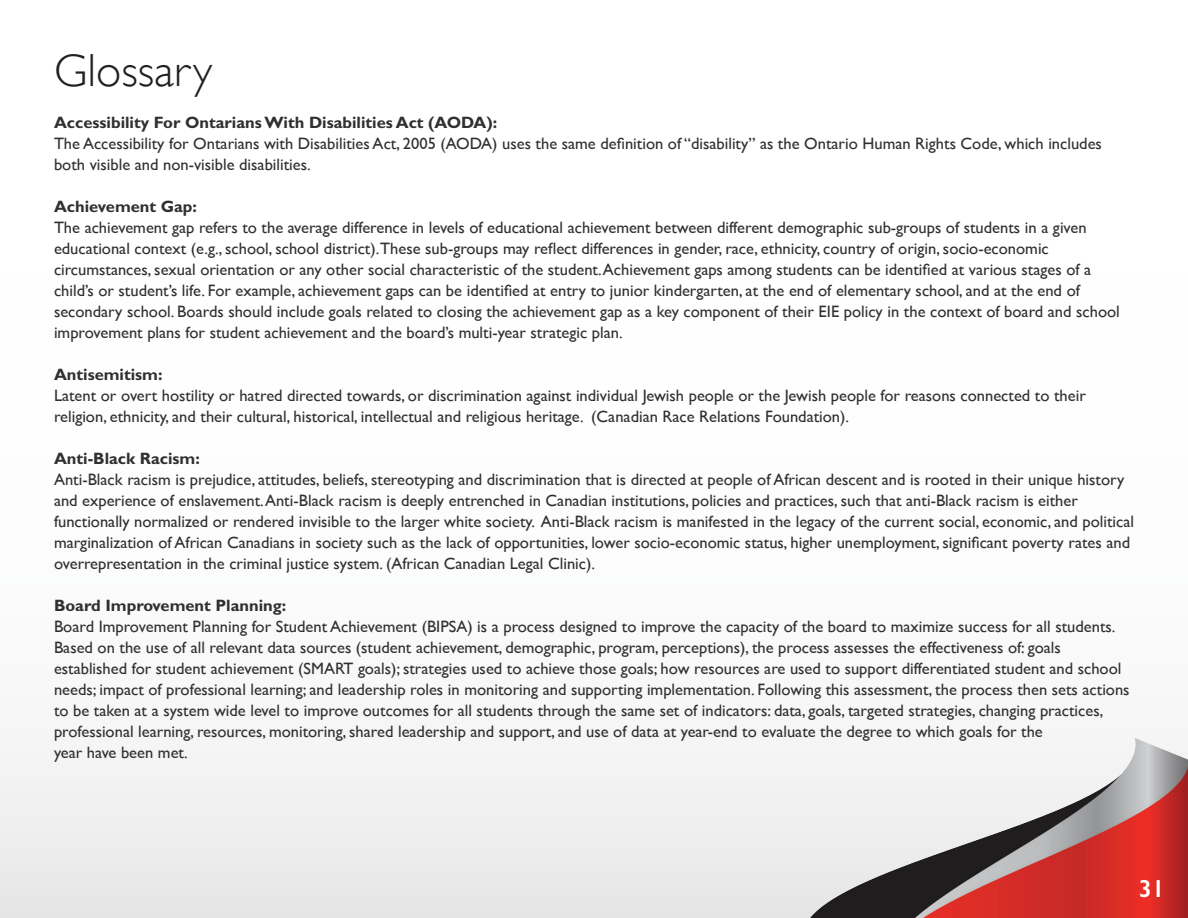
<style>
.page{position:relative;width:1188px;height:918px;background:#fff}
.page>*{position:absolute;margin:0;border:0;box-sizing:border-box;transform-origin:0 0}
.t1{font:300 46.5px "Gill Sans";color:#231f20}
.t2{font:600 24.75px "Gill Sans";color:#fff}
.t3{font:16.5px/21px "Gill Sans";color:#312f30}
.t4{font:700 16.5px "Gill Sans";color:#312f30}
</style>
<div class="page">
<img style="left:0;top:737px;width:1188px;height:181px">
<h1 class="t1" style="left:54px;top:34px;width:160px">Glossary</h1>
<p class="t4" style="left:54px;top:113px;width:445px">Accessibility For Ontarians With Disabilities Act (AODA):</p>
<p class="t3" style="left:54px;top:133px;width:1049px">The Accessibility for Ontarians with Disabilities Act, 2005 (AODA) uses the same definition of “disability” as the Ontario Human Rights Code, which includes both visible and non-visible disabilities.</p>
<p class="t4" style="left:54px;top:197px;width:144px">Achievement Gap:</p>
<p class="t3" style="left:54px;top:217px;width:1067px">The achievement gap refers to the average difference in levels of educational achievement between different demographic sub-groups of students in a given educational context (e.g., school, school district).These sub-groups may reflect differences in gender, race, ethnicity, country of origin, socio-economic circumstances, sexual orientation or any other social characteristic of the student. Achievement gaps among students can be identified at various stages of a child’s or student’s life. For example, achievement gaps can be identified at entry to junior kindergarten, at the end of elementary school, and at the end of secondary school. Boards should include goals related to closing the achievement gap as a key component of their EIE policy in the context of board and school improvement plans for student achievement and the board’s multi-year strategic plan.</p>
<p class="t4" style="left:54px;top:365px;width:110px">Antisemitism:</p>
<p class="t3" style="left:54px;top:385px;width:1033px">Latent or overt hostility or hatred directed towards, or discrimination against individual Jewish people or the Jewish people for reasons connected to their religion, ethnicity, and their cultural, historical, intellectual and religious heritage. (Canadian Race Relations Foundation).</p>
<p class="t4" style="left:54px;top:449px;width:147px">Anti-Black Racism:</p>
<p class="t3" style="left:54px;top:469px;width:1082px">Anti-Black racism is prejudice, attitudes, beliefs, stereotyping and discrimination that is directed at people of African descent and is rooted in their unique history and experience of enslavement. Anti-Black racism is deeply entrenched in Canadian institutions, policies and practices, such that anti-Black racism is either functionally normalized or rendered invisible to the larger white society. Anti-Black racism is manifested in the legacy of the current social, economic, and political marginalization of African Canadians in society such as the lack of opportunities, lower socio-economic status, higher unemployment, significant poverty rates and overrepresentation in the criminal justice system. (African Canadian Legal Clinic).</p>
<p class="t4" style="left:54px;top:596px;width:234px">Board Improvement Planning:</p>
<p class="t3" style="left:54px;top:616px;width:1077px">Board Improvement Planning for Student Achievement (BIPSA) is a process designed to improve the capacity of the board to maximize success for all students.<br>Based on the use of all relevant data sources (student achievement, demographic, program, perceptions), the process assesses the effectiveness of: goals established for student achievement (SMART goals); strategies used to achieve those goals; how resources are used to support differentiated student and school needs; impact of professional learning; and leadership roles in monitoring and supporting implementation. Following this assessment, the process then sets actions to be taken at a system wide level to improve outcomes for all students through the same set of indicators: data, goals, targeted strategies, changing practices, professional learning, resources, monitoring, shared leadership and support, and use of data at year-end to evaluate the degree to which goals for the<br>year have been met.</p>
<h2 class="t2" style="left:1139px;top:874px;width:28px">31</h2>
</div>
